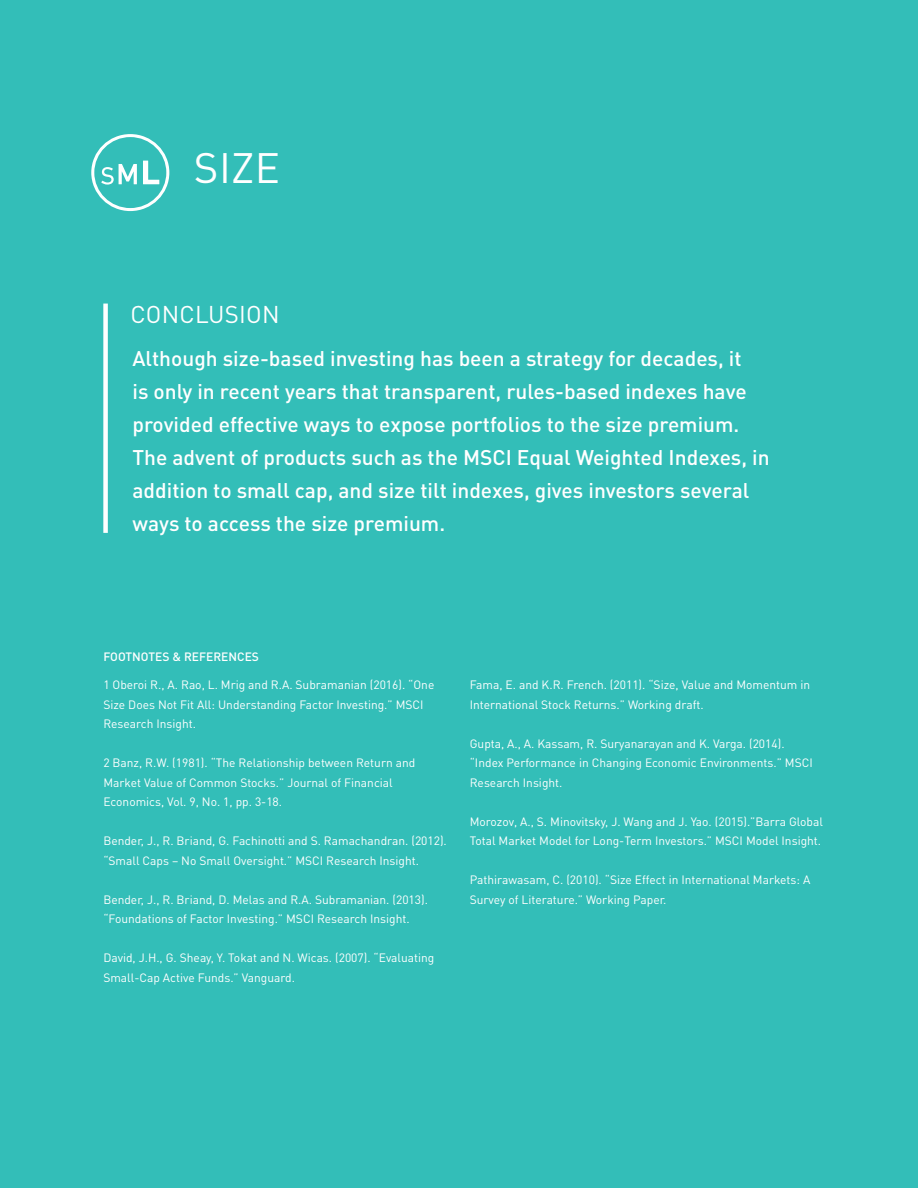
<style>
.page{position:relative;width:918px;height:1188px;background:#33beb8}
.page>*{position:absolute;margin:0;border:0;box-sizing:border-box;transform-origin:0 0}
.t1{font:42px "DIN Pro";color:#fff}
.t2{font:24px "DIN Pro";letter-spacing:.01em;color:#fff}
.t3{font:500 21px/33px "DIN Pro";color:#fff}
.t4{font:12px/19.5px "DIN Pro";color:#fff}
.t5{font:500 12px "DIN Pro";color:#fff}
</style>
<div class="page">
<svg style="left:91px;top:134px;width:78px;height:77px"></svg>
<div style="left:103px;top:304px;width:5px;height:229px;background:#fff"></div>
<h1 class="t1" style="left:194px;top:140px;width:88px">SIZE</h1>
<h2 class="t2" style="left:130px;top:298px;width:151px">CONCLUSION</h2>
<p class="t3" style="left:132px;top:341px;width:639px">Although size-based investing has been a strategy for decades, it<br>is only in recent years that transparent, rules-based indexes have provided effective ways to expose portfolios to the size premium.<br>The advent of products such as the MSCI Equal Weighted Indexes, in addition to small cap, and size tilt indexes, gives investors several ways to access the size premium.</p>
<p class="t5" style="left:104px;top:649px;width:157px">FOOTNOTES &amp; REFERENCES</p>
<p class="t4" style="left:103px;top:675px;width:333px">1 Oberoi R., A. Rao, L. Mrig and R.A. Subramanian (2016). “One<br>Size Does Not Fit All: Understanding Factor Investing.” MSCI<br>Research Insight.</p>
<p class="t4" style="left:103px;top:753px;width:314px">2 Banz, R.W. (1981). “The Relationship between Return and<br>Market Value of Common Stocks.” Journal of Financial<br>Economics, Vol. 9, No. 1, pp. 3-18.</p>
<p class="t4" style="left:103px;top:831px;width:345px">Bender, J., R. Briand, G. Fachinotti and S. Ramachandran. (2012). “Small Caps – No Small Oversight.” MSCI Research Insight.</p>
<p class="t4" style="left:103px;top:889px;width:326px">Bender, J., R. Briand, D. Melas and R.A. Subramanian. (2013). “Foundations of Factor Investing.” MSCI Research Insight.</p>
<p class="t4" style="left:103px;top:948px;width:333px">David, J.H., G. Sheay, Y. Tokat and N. Wicas. (2007). “Evaluating<br>Small-Cap Active Funds.” Vanguard.</p>
<p class="t4" style="left:470px;top:675px;width:342px">Fama, E. and K.R. French. (2011). “Size, Value and Momentum in<br>International Stock Returns.” Working draft.</p>
<p class="t4" style="left:470px;top:733px;width:345px">Gupta, A., A. Kassam, R. Suryanarayan and K. Varga. (2014). “Index Performance in Changing Economic Environments.” MSCI<br>Research Insight.</p>
<p class="t4" style="left:470px;top:811px;width:355px">Morozov, A., S. Minovitsky, J. Wang and J. Yao. (2015).”Barra Global<br>Total Market Model for Long-Term Investors.” MSCI Model Insight.</p>
<p class="t4" style="left:470px;top:870px;width:342px">Pathirawasam, C. (2010). “Size Effect in International Markets: A<br>Survey of Literature.” Working Paper.</p>
</div>
